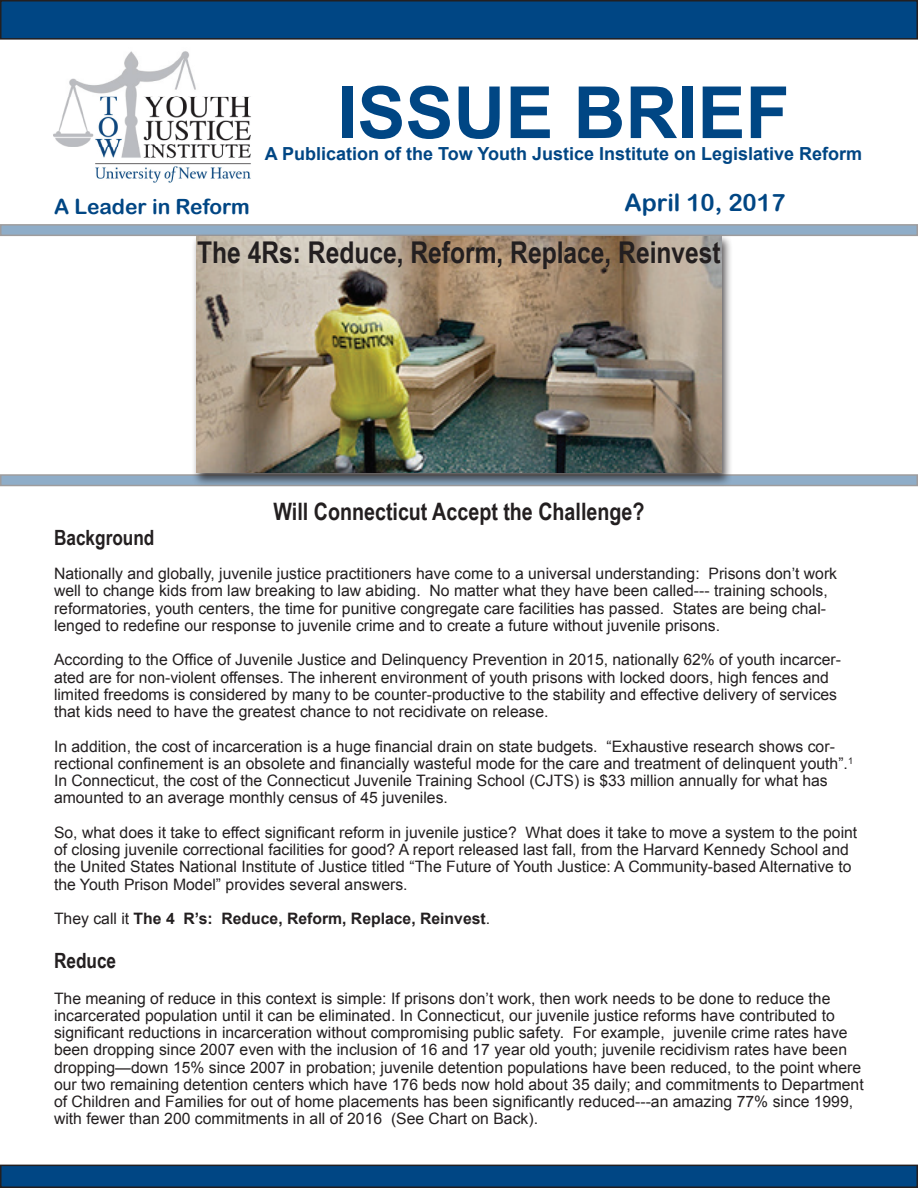
<style>
.page{position:relative;width:918px;height:1188px;background:#fff}
.page>*{position:absolute;margin:0;border:0;box-sizing:border-box;transform-origin:0 0}
.t1{font:700 72px "Arial";color:#004684}
.t2{font:700 30px "Arial Narrow";color:#231f20}
.t3{font:700 24px "Arial Narrow";color:#231f20}
.t4{font:24px "Arial Rounded MT Bold";color:#004684}
.t5{font:700 21px "Arial Narrow";color:#231f20}
.t6{font:21px "Arial Rounded MT Bold";color:#004684}
.t7{font:700 18px "Arial";color:#004684}
.t8{font:15.75px/17.2px "Arial";color:#231f20}
.t9{font:700 15.75px "Arial";color:#231f20}
.s1{font-weight:400}
</style>
<div class="page">
<div style="left:1px;top:225px;width:916px;height:10px;background:#8fadc8"></div>
<img style="left:53px;top:51px;width:198px;height:132px">
<div style="left:1px;top:1px;width:916px;height:38px;background:#004684"></div>
<div style="left:0;top:0;width:918px;height:40px;border:2px solid #231f20"></div>
<div style="left:1px;top:1165px;width:916px;height:22px;background:#004684"></div>
<div style="left:0;top:1165px;width:918px;height:23px;border:2px solid #231f20"></div>
<div style="left:1px;top:475px;width:916px;height:11px;background:#8fadc8"></div>
<div style="left:192px;top:234px;width:541px;height:253px;background:#231f20;opacity:.75"></div>
<img style="left:196px;top:236px;width:525px;height:237px">
<h1 class="t1" style="left:337px;top:65px;width:454px">ISSUE BRIEF</h1>
<h3 class="t6" style="left:54px;top:194px;width:197px">A Leader in Reform</h3>
<p class="t7" style="left:265px;top:141px;width:599px">A Publication of the Tow Youth Justice Institute on Legislative Reform</p>
<h3 class="t4" style="left:625px;top:189px;width:162px">April 10, 2017</h3>
<h2 class="t2" style="left:197px;top:230px;width:525px">The 4Rs: Reduce, Reform, Replace, Reinvest</h2>
<h3 class="t3" style="left:274px;top:493px;width:372px">Will Connecticut Accept the Challenge?</h3>
<h3 class="t5" style="left:54px;top:521px;width:102px">Background</h3>
<p class="t8" style="left:54px;top:565px;width:785px">Nationally and globally, juvenile justice practitioners have come to a universal understanding: Prisons don’t work well to change kids from law breaking to law abiding. No matter what they have been called--- training schools, reformatories, youth centers, the time for punitive congregate care facilities has passed. States are being chal&shy;lenged to redefine our response to juvenile crime and to create a future without juvenile prisons.</p>
<p class="t8" style="left:54px;top:651px;width:789px">According to the Office of Juvenile Justice and Delinquency Prevention in 2015, nationally 62% of youth incarcer&shy;ated are for non-violent offenses. The inherent environment of youth prisons with locked doors, high fences and limited freedoms is considered by many to be counter-productive to the stability and effective delivery of services that kids need to have the greatest chance to not recidivate on release.</p>
<p class="t8" style="left:54px;top:738px;width:801px">In addition, the cost of incarceration is a huge financial drain on state budgets. “Exhaustive research shows cor&shy;rectional confinement is an obsolete and financially wasteful mode for the care and treatment of delinquent youth”.<sup>1<br></sup>In Connecticut, the cost of the Connecticut Juvenile Training School (CJTS) is $33 million annually for what has amounted to an average monthly census of 45 juveniles.</p>
<p class="t8" style="left:54px;top:824px;width:805px">So, what does it take to effect significant reform in juvenile justice? What does it take to move a system to the point of closing juvenile correctional facilities for good? A report released last fall, from the Harvard Kennedy School and the United States National Institute of Justice titled “The Future of Youth Justice: A Community-based Alternative to the Youth Prison Model” provides several answers.</p>
<p class="t9" style="left:54px;top:908px;width:438px"><span class="s1">They call it</span> The 4 R’s: Reduce, Reform, Replace, Reinvest<span class="s1">.</span></p>
<h3 class="t5" style="left:54px;top:945px;width:64px">Reduce</h3>
<p class="t8" style="left:54px;top:990px;width:811px">The meaning of reduce in this context is simple: If prisons don’t work, then work needs to be done to reduce the incarcerated population until it can be eliminated. In Connecticut, our juvenile justice reforms have contributed to significant reductions in incarceration without compromising public safety. For example, juvenile crime rates have been dropping since 2007 even with the inclusion of 16 and 17 year old youth; juvenile recidivism rates have been dropping—down 15% since 2007 in probation; juvenile detention populations have been reduced, to the point where our two remaining detention centers which have 176 beds now hold about 35 daily; and commitments to Department of Children and Families for out of home placements has been significantly reduced---an amazing 77% since 1999, with fewer than 200 commitments in all of 2016 (See Chart on Back).</p>
</div>
